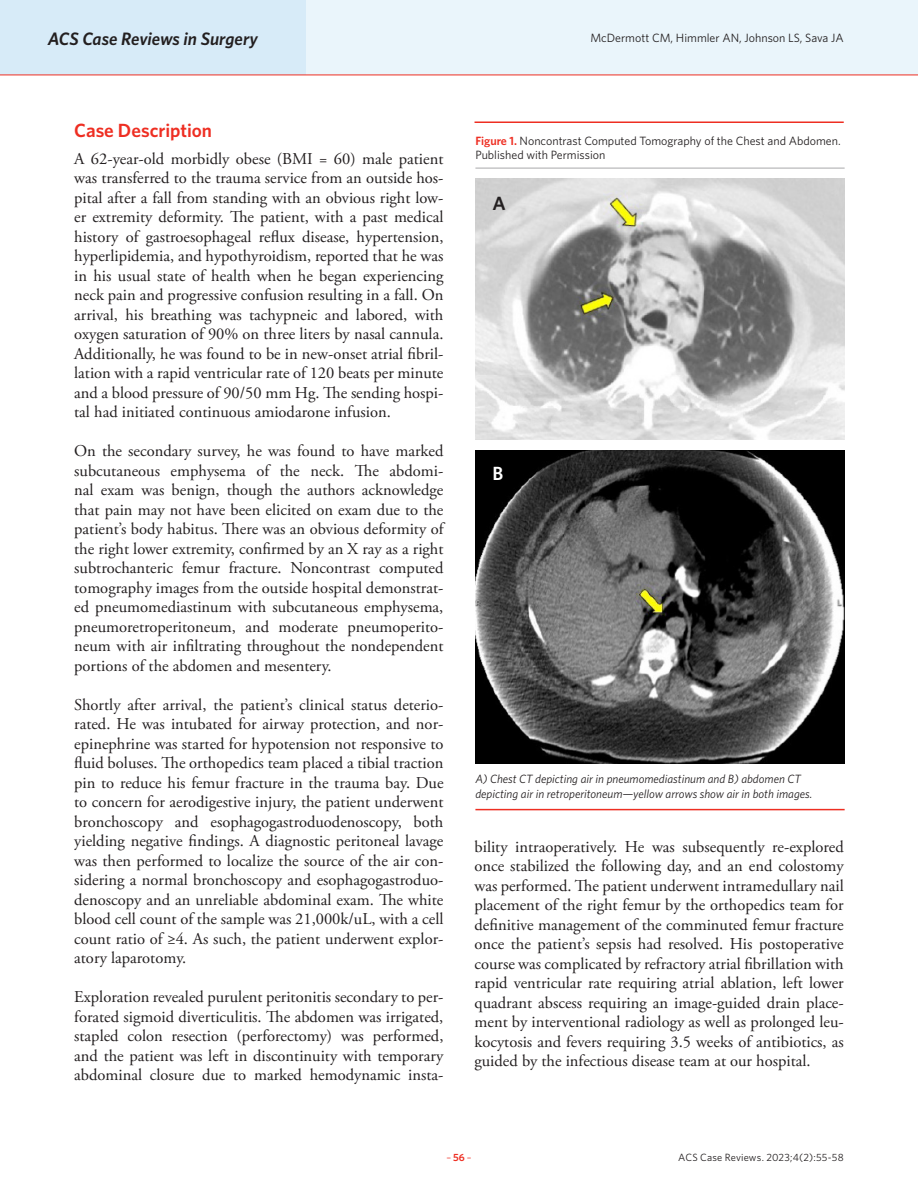
<style>
.page{position:relative;width:918px;height:1188px;background:#fff}
.page>*{position:absolute;margin:0;border:0;box-sizing:border-box;transform-origin:0 0}
.Article_Subhead{font:600 19.2px "Whitney";color:#ee2e22}
.Article_Subhead-2{font:600 19.2px "Whitney";color:#231f20}
.Article_Subhead-3{font:600 19.2px "Whitney";color:#fff}
.t1{font:italic 600 18px "Whitney";letter-spacing:-.005em;color:#231f20}
.Article_Body_no_inde{font:16.5px/19.5px "Adobe Garamond Pro";color:#231f20;text-align:justify}
.Caption_New{font:12px/14.4px "Whitney";color:#231f20}
.Authors_Body{font:italic 12px/14.4px "Whitney";color:#231f20}
.t2{font:10.5px "Whitney";letter-spacing:.015em;color:#231f20}
.t3{font:10.5px "Whitney";color:#ee2e22}
.s1{font-weight:600;color:#ee2e22}
.s2{font-weight:600}
</style>
<div class="page">
<div style="left:0;top:0;width:918px;height:75px;background:#eaf5fb"></div>
<div style="left:0;top:0;width:306px;height:75px;background:#d7ebf8"></div>
<hr style="left:0;top:75px;width:918px;height:1px;background:#ee2e22">
<hr style="left:475px;top:168px;width:370px;height:1px;background:#a9a8aa">
<img style="left:475px;top:178px;width:370px;height:262px">
<img style="left:475px;top:450px;width:370px;height:313px">
<hr style="left:475px;top:121px;width:369px;height:2px;background:#ee2e22">
<hr style="left:475px;top:809px;width:370px;height:1px;background:#ee2e22">
<p class="t1" style="left:48px;top:26px;width:212px">ACS Case Reviews in Surgery</p>
<p class="Caption_New" style="left:590px;top:31px;width:255px">McDermott CM, Himmler AN, Johnson LS, Sava JA</p>
<p class="Article_Subhead" style="left:74px;top:117px;width:139px">Case Description</p>
<p class="Article_Body_no_inde" style="left:74px;top:149px;width:371px">A 62-year-old morbidly obese (BMI = 60) male patient was transferred to the trauma service from an outside hos&shy;pital after a fall from standing with an obvious right low&shy;er extremity deformity. The patient, with a past medical history of gastroesophageal reflux disease, hypertension, hyperlipidemia, and hypothyroidism, reported that he was in his usual state of health when he began experiencing neck pain and progressive confusion resulting in a fall. On arrival, his breathing was tachypneic and labored, with oxygen saturation of 90% on three liters by nasal cannula.<br>Additionally, he was found to be in new-onset atrial fibril&shy;lation with a rapid ventricular rate of 120 beats per minute and a blood pressure of 90/50 mm Hg. The sending hospi&shy;tal had initiated continuous amiodarone infusion.</p>
<p class="Article_Body_no_inde" style="left:74px;top:442px;width:371px">On the secondary survey, he was found to have marked subcutaneous emphysema of the neck. The abdomi&shy;nal exam was benign, though the authors acknowledge that pain may not have been elicited on exam due to the patient’s body habitus. There was an obvious deformity of the right lower extremity, confirmed by an X ray as a right subtrochanteric femur fracture. Noncontrast computed tomography images from the outside hospital demonstrat&shy;ed pneumomediastinum with subcutaneous emphysema, pneumoretroperitoneum, and moderate pneumoperito&shy;neum with air infiltrating throughout the nondependent portions of the abdomen and mesentery.</p>
<p class="Article_Body_no_inde" style="left:74px;top:695px;width:371px">Shortly after arrival, the patient’s clinical status deterio&shy;rated. He was intubated for airway protection, and nor&shy;epinephrine was started for hypotension not responsive to fluid boluses. The orthopedics team placed a tibial traction pin to reduce his femur fracture in the trauma bay. Due to concern for aerodigestive injury, the patient underwent bronchoscopy and esophagogastroduodenoscopy, both yielding negative findings. A diagnostic peritoneal lavage was then performed to localize the source of the air con&shy;sidering a normal bronchoscopy and esophagogastroduo&shy;denoscopy and an unreliable abdominal exam. The white blood cell count of the sample was 21,000k/uL, with a cell count ratio of ≥4. As such, the patient underwent explor&shy;atory laparotomy.</p>
<p class="Article_Body_no_inde" style="left:74px;top:988px;width:371px">Exploration revealed purulent peritonitis secondary to per&shy;forated sigmoid diverticulitis. The abdomen was irrigated, stapled colon resection (perforectomy) was performed, and the patient was left in discontinuity with temporary abdominal closure due to marked hemodynamic insta-</p>
<p class="Caption_New" style="left:475px;top:133px;width:367px"><span class="s1">Figure 1.</span> Noncontrast Computed Tomography of the Chest and Abdomen.<br>Published with Permission</p>
<p class="Article_Subhead-2" style="left:492px;top:191px;width:15px">A</p>
<p class="Article_Subhead-3" style="left:492px;top:460px;width:12px">B</p>
<p class="Authors_Body" style="left:475px;top:772px;width:338px">A) Chest CT depicting air in pneumomediastinum and B) abdomen CT depicting air in retroperitoneum—yellow arrows show air in both images.</p>
<p class="Article_Body_no_inde" style="left:475px;top:838px;width:371px">bility intraoperatively. He was subsequently re-explored once stabilized the following day, and an end colostomy was performed. The patient underwent intramedullary nail placement of the right femur by the orthopedics team for definitive management of the comminuted femur fracture once the patient’s sepsis had resolved. His postoperative course was complicated by refractory atrial fibrillation with rapid ventricular rate requiring atrial ablation, left lower quadrant abscess requiring an image-guided drain place&shy;ment by interventional radiology as well as prolonged leu&shy;kocytosis and fevers requiring 3.5 weeks of antibiotics, as guided by the infectious disease team at our hospital.</p>
<p class="t3" style="left:446px;top:1150px;width:27px">–<span class="s2">56</span>–</p>
<p class="t2" style="left:678px;top:1150px;width:167px">ACS Case Reviews. 2023;4(2):55-58</p>
</div>
